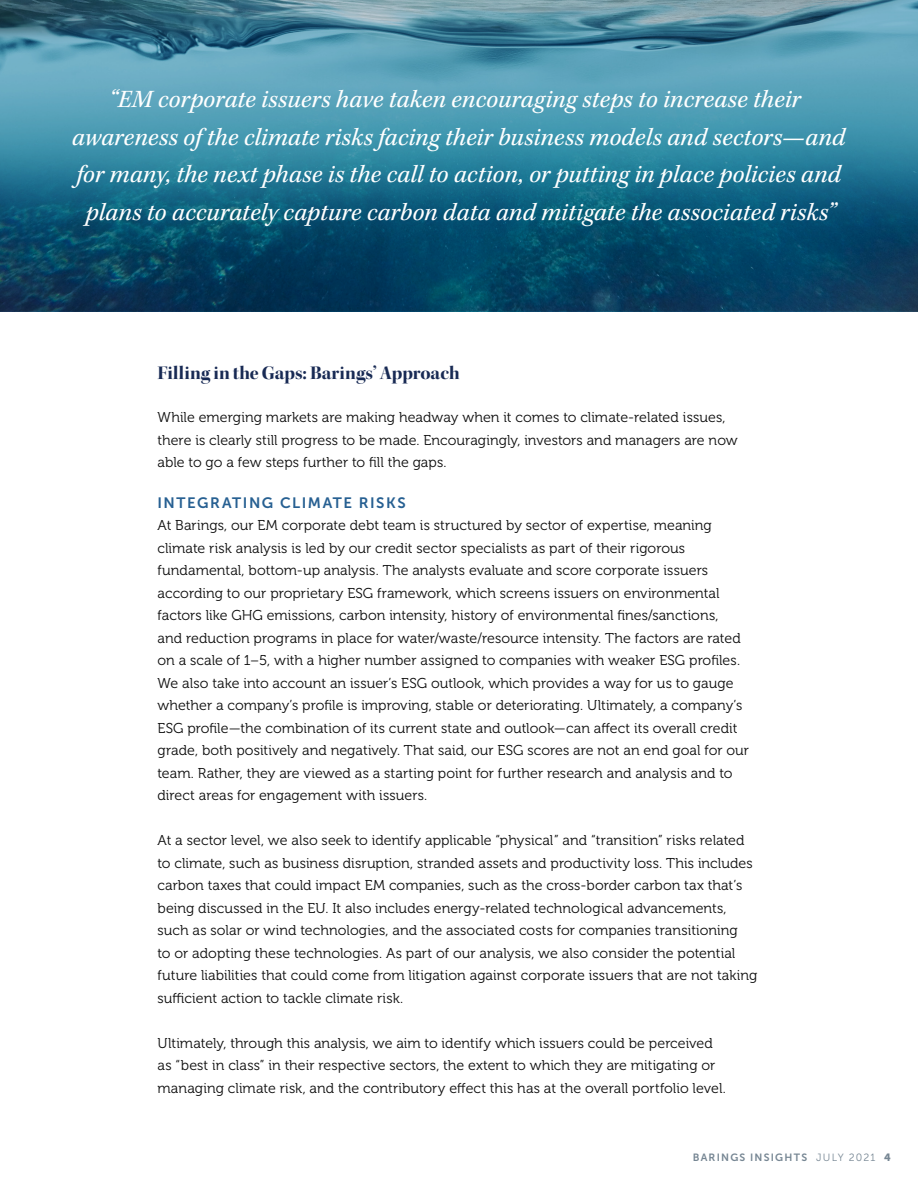
<style>
.page{position:relative;width:918px;height:1188px;background:#fff}
.page>*{position:absolute;margin:0;border:0;box-sizing:border-box;transform-origin:0 0}
.t1{font:italic 25.5px/37.5px "Kepler Std";color:#fff;text-align:center}
.t2{font:19.5px "Kepler Std Bold Disp";letter-spacing:.005em;color:#182a54}
.t3{font:15px "Museo Sans 700";letter-spacing:.1em;color:#276092}
.t4{font:14.25px/22.5px "Museo 300";letter-spacing:.005em;color:#0d0d0d}
.t5{font:10.5px "Museo Sans 700";letter-spacing:.115em;color:#768693}
.s1{font-family:"Museo Sans 300"}
.s2{font-family:"Museo Sans 900"}
</style>
<div class="page">
<svg style="left:0;top:0;width:918px;height:311px;background:#2f758f"></svg>
<p class="t1" style="left:72px;top:82px;width:775px">“EM corporate issuers have taken encouraging steps to increase their awareness of the climate risks facing their business models and sectors—and for many, the next phase is the call to action, or putting in place policies and plans to accurately capture carbon data and mitigate the associated risks”</p>
<p class="t2" style="left:158px;top:362px;width:304px">Filling in the Gaps: Barings’ Approach</p>
<p class="t4" style="left:158px;top:406px;width:582px">While emerging markets are making headway when it comes to climate-related issues, there is clearly still progress to be made. Encouragingly, investors and managers are now able to go a few steps further to fill the gaps.</p>
<p class="t3" style="left:158px;top:494px;width:250px">INTEGRATING CLIMATE RISKS</p>
<p class="t4" style="left:158px;top:514px;width:593px">At Barings, our EM corporate debt team is structured by sector of expertise, meaning climate risk analysis is led by our credit sector specialists as part of their rigorous fundamental, bottom-up analysis. The analysts evaluate and score corporate issuers according to our proprietary ESG framework, which screens issuers on environmental factors like GHG emissions, carbon intensity, history of environmental fines/sanctions,<br>and reduction programs in place for water/waste/resource intensity. The factors are rated on a scale of 1–5, with a higher number assigned to companies with weaker ESG profiles.<br>We also take into account an issuer’s ESG outlook, which provides a way for us to gauge whether a company’s profile is improving, stable or deteriorating. Ultimately, a company’s ESG profile—the combination of its current state and outlook—can affect its overall credit grade, both positively and negatively. That said, our ESG scores are not an end goal for our team. Rather, they are viewed as a starting point for further research and analysis and to direct areas for engagement with issuers.</p>
<p class="t4" style="left:158px;top:829px;width:602px">At a sector level, we also seek to identify applicable “physical” and “transition” risks related to climate, such as business disruption, stranded assets and productivity loss. This includes carbon taxes that could impact EM companies, such as the cross-border carbon tax that’s being discussed in the EU. It also includes energy-related technological advancements, such as solar or wind technologies, and the associated costs for companies transitioning<br>to or adopting these technologies. As part of our analysis, we also consider the potential future liabilities that could come from litigation against corporate issuers that are not taking sufficient action to tackle climate risk.</p>
<p class="t4" style="left:158px;top:1032px;width:570px">Ultimately, through this analysis, we aim to identify which issuers could be perceived as “best in class” in their respective sectors, the extent to which they are mitigating or managing climate risk, and the contributory effect this has at the overall portfolio level.</p>
<p class="t5" style="left:693px;top:1152px;width:200px">BARINGS INSIGHTS <span class="s1">JULY 2021</span> <span class="s2">4</span></p>
</div>
